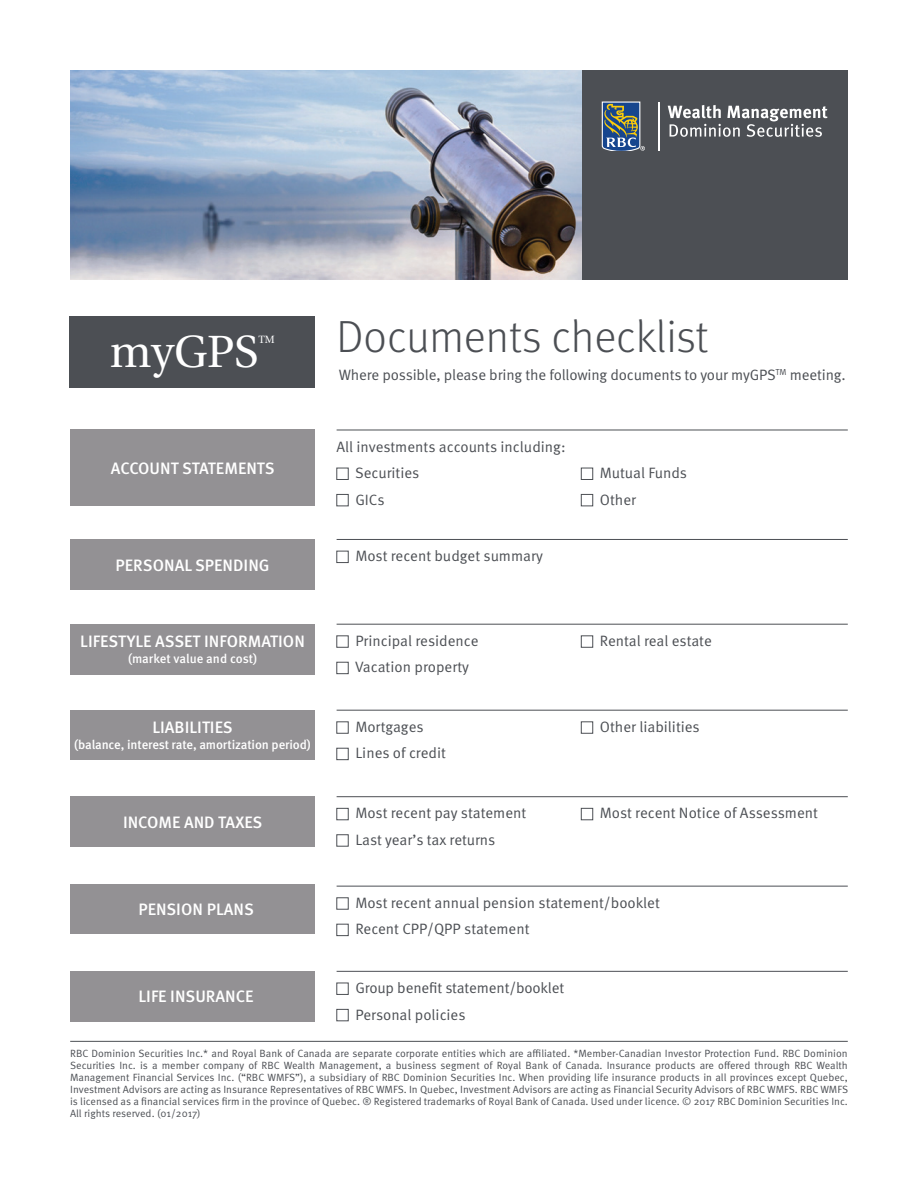
<style>
.page{position:relative;width:918px;height:1188px;background:#fff}
.page>*{position:absolute;margin:0;border:0;box-sizing:border-box;transform-origin:0 0}
.t1{font:300 45px "Meta OT";color:#4c4f54}
.t2{font:45px "Utopia";color:#fff}
.t3{font:500 16.5px "Meta OT";color:#fff}
.t4{font:15px/26.4px "Meta OT Norm";letter-spacing:-.005em;color:#4c4f54}
.t5{font:500 12.75px "Meta OT";letter-spacing:-.01em;color:#fff}
.t6{font:10.5px/12px "Meta OT Norm";color:#4c4f54;text-align:justify}
.t7{font:10.5px "Utopia";color:#fff}
</style>
<div class="page">
<div style="left:581px;top:70px;width:267px;height:210px;background:#4c4f54"></div>
<div style="left:70px;top:316px;width:245px;height:71px;background:#4c4f54"></div>
<img style="left:70px;top:70px;width:511px;height:210px">
<svg style="left:602px;top:102px;width:43px;height:49px;background:#5f7480"></svg>
<hr style="left:658px;top:102px;width:2px;height:49px;background:#fff">
<svg style="left:668px;top:105px;width:159px;height:32px"></svg>
<hr style="left:70px;top:1041px;width:778px;height:1px;background:#4c4f54">
<div style="left:70px;top:796px;width:245px;height:51px;background:#939194"></div>
<div style="left:70px;top:430px;width:245px;height:76px;background:#939194"></div>
<div style="left:70px;top:624px;width:245px;height:50px;background:#939194"></div>
<div style="left:70px;top:539px;width:245px;height:50px;background:#939194"></div>
<div style="left:70px;top:710px;width:245px;height:50px;background:#939194"></div>
<div style="left:70px;top:884px;width:245px;height:50px;background:#939194"></div>
<div style="left:70px;top:971px;width:245px;height:50px;background:#939194"></div>
<hr style="left:337px;top:430px;width:511px;height:1px;background:#4c4f54">
<div style="left:337px;top:468px;width:11px;height:12px;border:1px solid #4c4f54"></div>
<div style="left:581px;top:468px;width:12px;height:12px;border:1px solid #4c4f54"></div>
<div style="left:337px;top:494px;width:11px;height:12px;border:1px solid #4c4f54"></div>
<div style="left:581px;top:494px;width:12px;height:12px;border:1px solid #4c4f54"></div>
<hr style="left:337px;top:624px;width:511px;height:1px;background:#4c4f54">
<div style="left:581px;top:636px;width:12px;height:11px;border:1px solid #4c4f54"></div>
<div style="left:337px;top:662px;width:11px;height:12px;border:1px solid #4c4f54"></div>
<hr style="left:337px;top:539px;width:511px;height:1px;background:#4c4f54">
<div style="left:337px;top:551px;width:11px;height:12px;border:1px solid #4c4f54"></div>
<hr style="left:337px;top:710px;width:511px;height:1px;background:#4c4f54">
<div style="left:581px;top:722px;width:12px;height:11px;border:1px solid #4c4f54"></div>
<div style="left:337px;top:748px;width:11px;height:12px;border:1px solid #4c4f54"></div>
<hr style="left:337px;top:796px;width:511px;height:1px;background:#4c4f54">
<div style="left:337px;top:808px;width:11px;height:12px;border:1px solid #4c4f54"></div>
<div style="left:581px;top:808px;width:12px;height:12px;border:1px solid #4c4f54"></div>
<hr style="left:337px;top:886px;width:511px;height:1px;background:#4c4f54">
<div style="left:337px;top:924px;width:11px;height:12px;border:1px solid #4c4f54"></div>
<hr style="left:337px;top:971px;width:511px;height:1px;background:#4c4f54">
<div style="left:337px;top:983px;width:11px;height:12px;border:1px solid #4c4f54"></div>
<div style="left:337px;top:1009px;width:11px;height:12px;border:1px solid #4c4f54"></div>
<h1 class="t2" style="left:110px;top:327px;width:150px">myGPS</h1>
<p class="t7" style="left:258px;top:334px;width:18px">TM</p>
<h2 class="t3" style="left:111px;top:458px;width:165px">ACCOUNT STATEMENTS</h2>
<h2 class="t3" style="left:116px;top:555px;width:155px">PERSONAL SPENDING</h2>
<h2 class="t3" style="left:80px;top:631px;width:226px">LIFESTYLE ASSET INFORMATION</h2>
<p class="t5" style="left:128px;top:651px;width:131px">(market value and cost)</p>
<h2 class="t3" style="left:152px;top:717px;width:82px">LIABILITIES</h2>
<p class="t5" style="left:74px;top:737px;width:238px">(balance, interest rate, amortization period)</p>
<h2 class="t3" style="left:123px;top:812px;width:141px">INCOME AND TAXES</h2>
<h2 class="t3" style="left:138px;top:899px;width:117px">PENSION PLANS</h2>
<h2 class="t3" style="left:138px;top:987px;width:117px">LIFE INSURANCE</h2>
<h1 class="t1" style="left:337px;top:310px;width:374px">Documents checklist</h1>
<h3 class="t4" style="left:339px;top:362px;width:508px">Where possible, please bring the following documents to your myGPS<sup>TM</sup> meeting.</h3>
<h3 class="t4" style="left:355px;top:434px;width:212px;text-indent:-18px">All investments accounts including:<br>Securities</h3>
<h3 class="t4" style="left:600px;top:460px;width:89px">Mutual Funds</h3>
<h3 class="t4" style="left:355px;top:486px;width:31px">GICs</h3>
<h3 class="t4" style="left:600px;top:486px;width:38px">Other</h3>
<h3 class="t4" style="left:355px;top:543px;width:189px">Most recent budget summary</h3>
<h3 class="t4" style="left:355px;top:628px;width:125px">Principal residence</h3>
<h3 class="t4" style="left:600px;top:628px;width:113px">Rental real estate</h3>
<h3 class="t4" style="left:355px;top:654px;width:116px">Vacation property</h3>
<h3 class="t4" style="left:355px;top:714px;width:70px">Mortgages</h3>
<h3 class="t4" style="left:600px;top:714px;width:102px">Other liabilities</h3>
<h3 class="t4" style="left:355px;top:740px;width:92px">Lines of credit</h3>
<h3 class="t4" style="left:355px;top:800px;width:173px">Most recent pay statement</h3>
<h3 class="t4" style="left:600px;top:800px;width:220px">Most recent Notice of Assessment</h3>
<h3 class="t4" style="left:355px;top:827px;width:142px">Last year’s tax returns</h3>
<h3 class="t4" style="left:355px;top:890px;width:306px">Most recent annual pension statement/booklet<br>Recent CPP/QPP statement</h3>
<h3 class="t4" style="left:355px;top:975px;width:210px">Group benefit statement/booklet<br>Personal policies</h3>
<p class="t6" style="left:70px;top:1047px;width:779px">RBC Dominion Securities Inc.* and Royal Bank of Canada are separate corporate entities which are affiliated. *Member-Canadian Investor Protection Fund. RBC Dominion Securities Inc. is a member company of RBC Wealth Management, a business segment of Royal Bank of Canada. Insurance products are offered through RBC Wealth Management Financial Services Inc. (“RBC WMFS”), a subsidiary of RBC Dominion Securities Inc. When providing life insurance products in all provinces except Quebec, Investment Advisors are acting as Insurance Representatives of RBC WMFS. In Quebec, Investment Advisors are acting as Financial Security Advisors of RBC WMFS. RBC WMFS is licensed as a financial services firm in the province of Quebec. ® Registered trademarks of Royal Bank of Canada. Used under licence. © 2017 RBC Dominion Securities Inc.<br>All rights reserved. (01/2017)</p>
</div>
